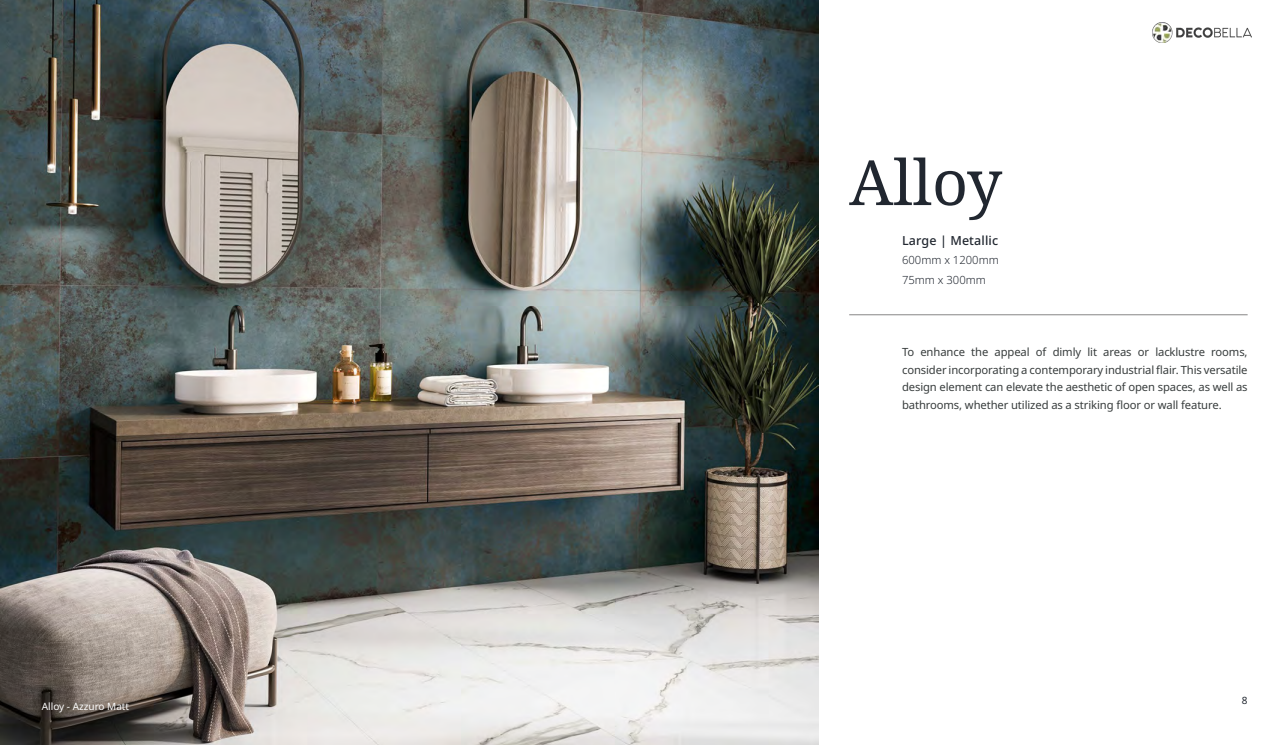
<style>
.page{position:relative;width:1276px;height:745px;background:#fff}
.page>*{position:absolute;margin:0;border:0;box-sizing:border-box;transform-origin:0 0}
.t1{font:62.5px "Noto Serif";color:#212730}
.t2{font:500 12.5px "Noto Sans";letter-spacing:.01em;color:#212730}
.t3{font:11.25px/17.5px "Noto Sans";letter-spacing:-.01em;color:#383d3d;text-align:justify}
.t4{font:300 11.25px/20px "Noto Sans";color:#212730}
.t5{font:10px "Noto Sans";color:#fff}
.t6{font:10px "Noto Sans";color:#212730}
</style>
<div class="page">
<img style="left:1152px;top:22px;width:99px;height:21px">
<hr style="left:849px;top:314px;width:398px;height:1px;background:#878585">
<img style="left:0;top:0;width:819px;height:744px">
<p class="t5" style="left:42px;top:699px;width:89px">Alloy - Azzuro Matt</p>
<h1 class="t1" style="left:849px;top:139px;width:154px">Alloy</h1>
<p class="t2" style="left:902px;top:232px;width:98px">Large | Metallic</p>
<p class="t4" style="left:902px;top:250px;width:98px">600mm x 1200mm<br>75mm x 300mm</p>
<p class="t3" style="left:902px;top:343px;width:347px">To enhance the appeal of dimly lit areas or lacklustre rooms, consider incorporating a contemporary industrial flair. This versatile design element can elevate the aesthetic of open spaces, as well as bathrooms, whether utilized as a striking floor or wall feature.</p>
<p class="t6" style="left:1242px;top:693px;width:7px">8</p>
</div>
